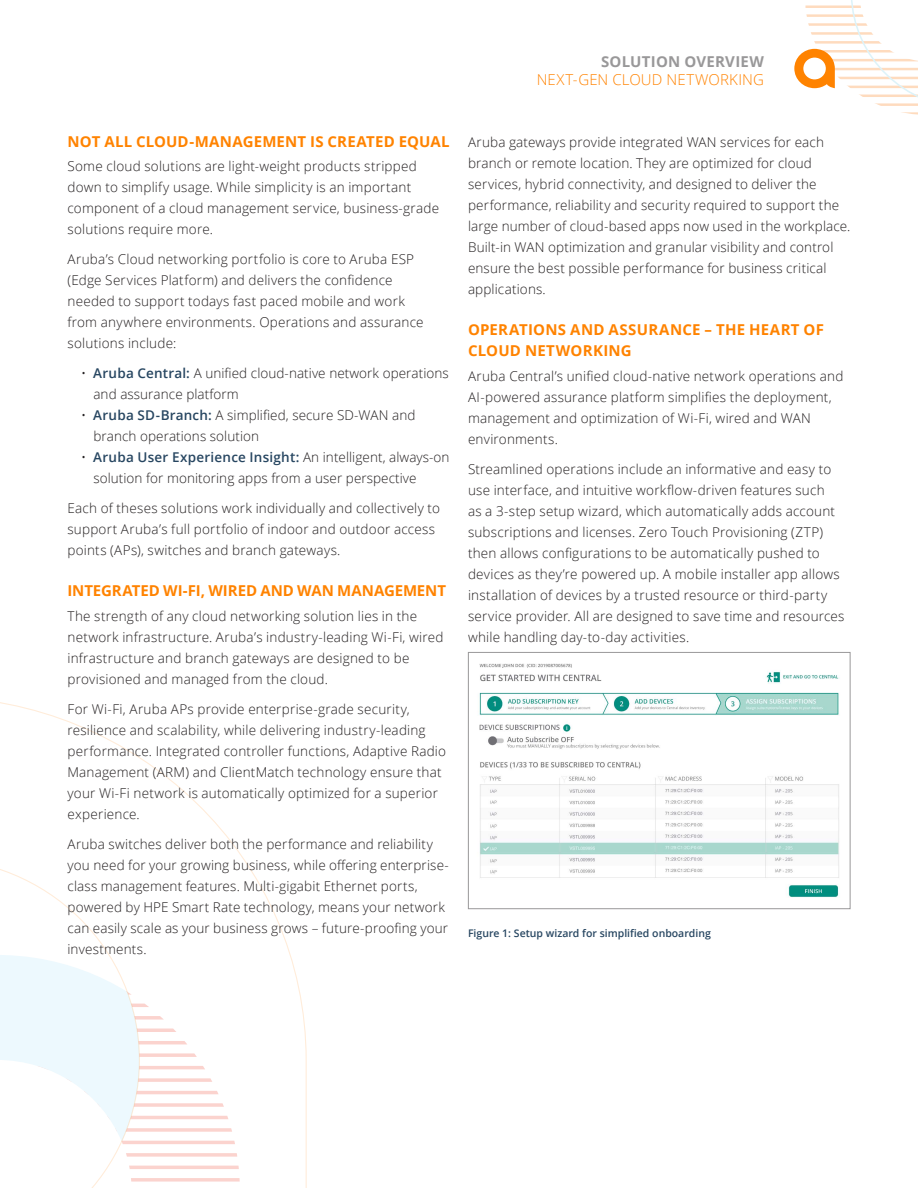
<style>
.page{position:relative;width:918px;height:1188px;background:#fff}
.page>*{position:absolute;margin:0;border:0;box-sizing:border-box;transform-origin:0 0}
.Body__Head_10_14_Bol{font:700 15px/21px "Open Sans";letter-spacing:.01em;color:#ff8300}
.t1{font:300 15px "Open Sans";letter-spacing:.01em;color:#ff8300}
.t2{font:700 15px "Open Sans";letter-spacing:.015em;color:#999899}
.Body__Text_9_14_Ligh{font:300 13.5px/21px "Open Sans";letter-spacing:.015em;color:#231f20}
.Legal___Chart_Footer{font:600 10.5px "Open Sans";color:#274661}
.s1{font-weight:600;color:#274661}
</style>
<div class="page">
<svg style="left:0;top:702px;width:307px;height:486px"></svg>
<svg style="left:794px;top:0;width:124px;height:115px"></svg>
<img style="left:479px;top:663px;width:360px;height:235px">
<div style="left:468px;top:652px;width:382px;height:257px;border:1px solid #999899"></div>
<p class="t2" style="left:601px;top:51px;width:165px">SOLUTION OVERVIEW</p>
<p class="t1" style="left:537px;top:69px;width:229px">NEXT-GEN CLOUD NETWORKING</p>
<p class="Body__Head_10_14_Bol" style="left:68px;top:130px;width:384px">NOT ALL CLOUD-MANAGEMENT IS CREATED EQUAL</p>
<p class="Body__Text_9_14_Ligh" style="left:68px;top:155px;width:373px">Some cloud solutions are light-weight products stripped down to simplify usage. While simplicity is an important component of a cloud management service, business-grade solutions require more.</p>
<p class="Body__Text_9_14_Ligh" style="left:68px;top:248px;width:358px">Aruba’s Cloud networking portfolio is core to Aruba ESP (Edge Services Platform) and delivers the confidence needed to support todays fast paced mobile and work from anywhere environments. Operations and assurance solutions include:</p>
<p class="Body__Text_9_14_Ligh" style="left:93px;top:362px;width:357px;text-indent:-12px">• <span class="s1">Aruba Central:</span> A unified cloud-native network operations and assurance platform</p>
<p class="Body__Text_9_14_Ligh" style="left:93px;top:404px;width:324px;text-indent:-12px">• <span class="s1">Aruba SD-Branch:</span> A simplified, secure SD-WAN and branch operations solution</p>
<p class="Body__Text_9_14_Ligh" style="left:93px;top:446px;width:358px;text-indent:-12px">• <span class="s1">Aruba User Experience Insight:</span> An intelligent, always-on solution for monitoring apps from a user perspective</p>
<p class="Body__Text_9_14_Ligh" style="left:68px;top:497px;width:374px">Each of theses solutions work individually and collectively to support Aruba’s full portfolio of indoor and outdoor access points (APs), switches and branch gateways.</p>
<p class="Body__Head_10_14_Bol" style="left:68px;top:580px;width:380px">INTEGRATED WI-FI, WIRED AND WAN MANAGEMENT</p>
<p class="Body__Text_9_14_Ligh" style="left:68px;top:605px;width:378px">The strength of any cloud networking solution lies in the network infrastructure. Aruba’s industry-leading Wi-Fi, wired infrastructure and branch gateways are designed to be provisioned and managed from the cloud.</p>
<p class="Body__Text_9_14_Ligh" style="left:68px;top:698px;width:380px">For Wi-Fi, Aruba APs provide enterprise-grade security, resilience and scalability, while delivering industry-leading performance. Integrated controller functions, Adaptive Radio Management (ARM) and ClientMatch technology ensure that your Wi-Fi network is automatically optimized for a superior experience.</p>
<p class="Body__Text_9_14_Ligh" style="left:68px;top:833px;width:383px">Aruba switches deliver both the performance and reliability you need for your growing business, while offering enterprise&shy;class management features. Multi-gigabit Ethernet ports, powered by HPE Smart Rate technology, means your network can easily scale as your business grows – future-proofing your investments.</p>
<p class="Body__Text_9_14_Ligh" style="left:468px;top:131px;width:384px">Aruba gateways provide integrated WAN services for each branch or remote location. They are optimized for cloud services, hybrid connectivity, and designed to deliver the performance, reliability and security required to support the large number of cloud-based apps now used in the workplace.<br>Built-in WAN optimization and granular visibility and control ensure the best possible performance for business critical applications.</p>
<p class="Body__Head_10_14_Bol" style="left:468px;top:319px;width:358px">OPERATIONS AND ASSURANCE – THE HEART OF<br>CLOUD NETWORKING</p>
<p class="Body__Text_9_14_Ligh" style="left:468px;top:365px;width:377px">Aruba Central’s unified cloud-native network operations and AI-powered assurance platform simplifies the deployment, management and optimization of Wi-Fi, wired and WAN environments.</p>
<p class="Body__Text_9_14_Ligh" style="left:468px;top:458px;width:378px">Streamlined operations include an informative and easy to use interface, and intuitive workflow-driven features such<br>as a 3-step setup wizard, which automatically adds account subscriptions and licenses. Zero Touch Provisioning (ZTP) then allows configurations to be automatically pushed to devices as they’re powered up. A mobile installer app allows installation of devices by a trusted resource or third-party service provider. All are designed to save time and resources while handling day-to-day activities.</p>
<p class="Legal___Chart_Footer" style="left:468px;top:926px;width:244px">Figure 1: Setup wizard for simplified onboarding</p>
</div>
